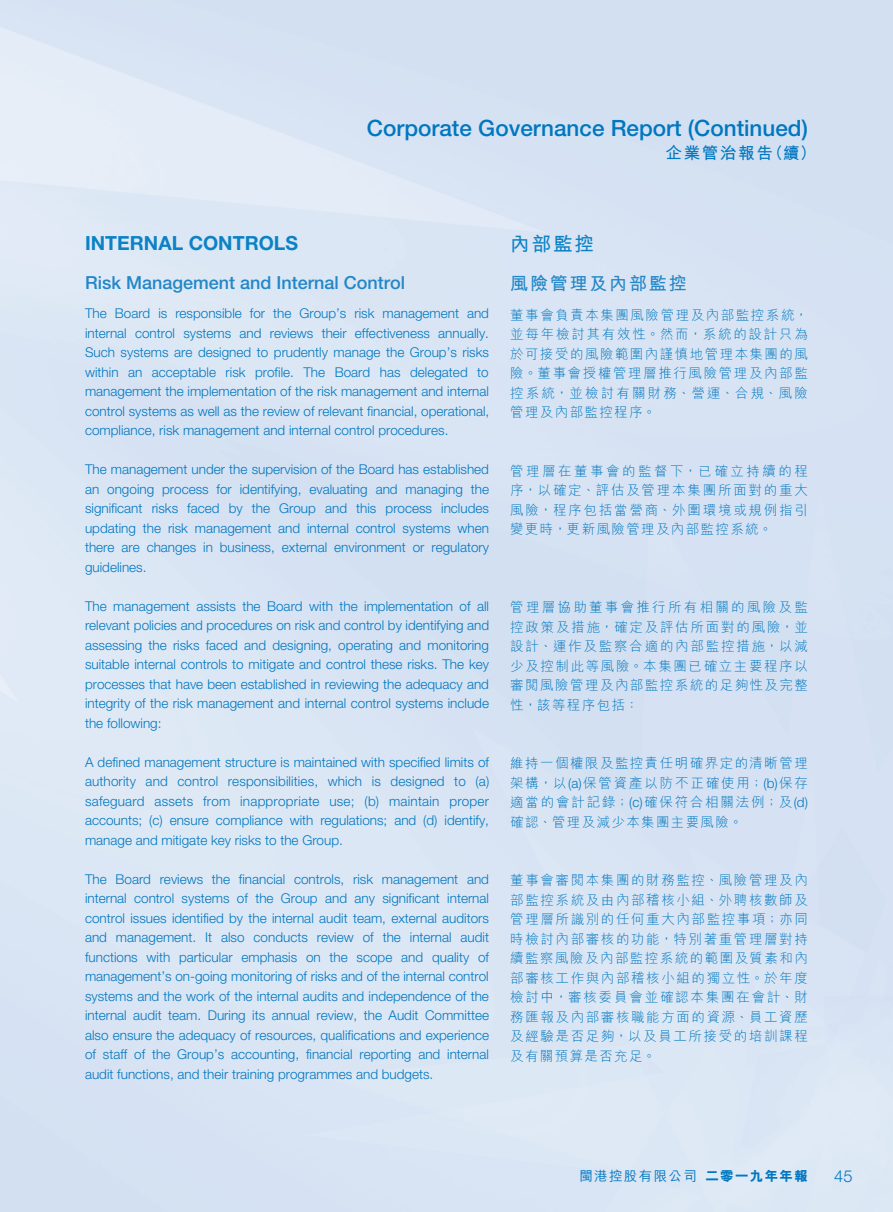
<style>
.page{position:relative;width:893px;height:1212px;background:#fff}
.page>*{position:absolute;margin:0;border:0;box-sizing:border-box;transform-origin:0 0}
.t1{font:500 22.5px "Helvetica Neue LT Std";color:#0077c0}
.t2{font:700 19.5px "Helvetica Neue LT Std";color:#0c82c6}
.t3{font:700 19.5px "M Hei HK";color:#0c82c6}
.t4{font:500 18px "Helvetica Neue LT Std";color:#2287c8}
.t5{font:700 18px "M Hei HK";letter-spacing:.1em;color:#2287c8}
.t6{font:700 16.5px "M Hei HK";letter-spacing:.1em;color:#0077c0}
.t7{font:300 16.5px "Helvetica Neue LT Std";color:#0077c0}
.t8{font:300 13.5px/19.5px "Helvetica Neue LT Std";color:#0077c0;text-align:justify}
.t9{font:300 13.5px/19.5px "M Hei HK";letter-spacing:.12em;color:#0077c0;text-align:justify}
.t10{font:500 13.5px "M Hei HK";letter-spacing:.1em;color:#0077c0}
.s1{font-family:"Helvetica Neue LT Std"}
.s2{font-weight:800}
</style>
<div class="page">
<h1 class="t1" style="left:367px;top:115px;width:442px">Corporate Governance Report (Continued)</h1>
<p class="t6" style="left:666px;top:141px;width:152px">企業管治報告（續）</p>
<h2 class="t2" style="left:85px;top:231px;width:215px">INTERNAL CONTROLS</h2>
<h3 class="t4" style="left:85px;top:272px;width:322px">Risk Management and Internal Control</h3>
<p class="t8" style="left:85px;top:303px;width:406px">The Board is responsible for the Group’s risk management and internal control systems and reviews their effectiveness annually.<br>Such systems are designed to prudently manage the Group’s risks within an acceptable risk profile. The Board has delegated to management the implementation of the risk management and internal control systems as well as the review of relevant financial, operational, compliance, risk management and internal control procedures.</p>
<p class="t8" style="left:85px;top:459px;width:405px">The management under the supervision of the Board has established an ongoing process for identifying, evaluating and managing the significant risks faced by the Group and this process includes updating the risk management and internal control systems when there are changes in business, external environment or regulatory guidelines.</p>
<p class="t8" style="left:85px;top:596px;width:406px">The management assists the Board with the implementation of all relevant policies and procedures on risk and control by identifying and assessing the risks faced and designing, operating and monitoring suitable internal controls to mitigate and control these risks. The key processes that have been established in reviewing the adequacy and integrity of the risk management and internal control systems include the following:</p>
<p class="t8" style="left:85px;top:752px;width:406px">A defined management structure is maintained with specified limits of authority and control responsibilities, which is designed to (a) safeguard assets from inappropriate use; (b) maintain proper accounts; (c) ensure compliance with regulations; and (d) identify, manage and mitigate key risks to the Group.</p>
<p class="t8" style="left:85px;top:869px;width:405px">The Board reviews the financial controls, risk management and internal control systems of the Group and any significant internal control issues identified by the internal audit team, external auditors and management. It also conducts review of the internal audit functions with particular emphasis on the scope and quality of management’s on-going monitoring of risks and of the internal control systems and the work of the internal audits and independence of the internal audit team. During its annual review, the Audit Committee also ensure the adequacy of resources, qualifications and experience of staff of the Group’s accounting, financial reporting and internal audit functions, and their training programmes and budgets.</p>
<h2 class="t3" style="left:510px;top:230px;width:85px">內部監控</h2>
<h3 class="t5" style="left:510px;top:271px;width:178px">風險管理及內部監控</h3>
<p class="t9" style="left:510px;top:305px;width:299px">董事會負責本集團風險管理及內部監控系統，並每年檢討其有效性。然而，系統的設計只為於可接受的風險範圍內謹慎地管理本集團的風險。董事會授權管理層推行風險管理及內部監控系統，並檢討有關財務、營運、合規、風險管理及內部監控程序。</p>
<p class="t9" style="left:510px;top:461px;width:299px">管理層在董事會的監督下，已確立持續的程序，以確定、評估及管理本集團所面對的重大風險，程序包括當營商、外圍環境或規例指引變更時，更新風險管理及內部監控系統。</p>
<p class="t9" style="left:510px;top:597px;width:299px">管理層協助董事會推行所有相關的風險及監控政策及措施，確定及評估所面對的風險，並設計、運作及監察合適的內部監控措施，以減少及控制此等風險。本集團已確立主要程序以審閱風險管理及內部監控系統的足夠性及完整性，該等程序包括：</p>
<p class="t9" style="left:510px;top:753px;width:299px">維持一個權限及監控責任明確界定的清晰管理架構，以<span class="s1">(a)</span>保管資產以防不正確使用；<span class="s1">(b)</span>保存適當的會計記錄；<span class="s1">(c)</span>確保符合相關法例；及<span class="s1">(d)</span>確認、管理及減少本集團主要風險。</p>
<p class="t9" style="left:510px;top:870px;width:299px">董事會審閱本集團的財務監控、風險管理及內部監控系統及由內部稽核小組、外聘核數師及管理層所識別的任何重大內部監控事項；亦同時檢討內部審核的功能，特別著重管理層對持續監察風險及內部監控系統的範圍及質素和內部審核工作與內部稽核小組的獨立性。於年度檢討中，審核委員會並確認本集團在會計、財務匯報及內部審核職能方面的資源、員工資歷及經驗是否足夠，以及員工所接受的培訓課程及有關預算是否充足。</p>
<p class="t10" style="left:579px;top:1166px;width:230px">閩港控股有限公司 <span class="s2">二零一九年年報</span></p>
<p class="t7" style="left:834px;top:1166px;width:20px">45</p>
</div>
